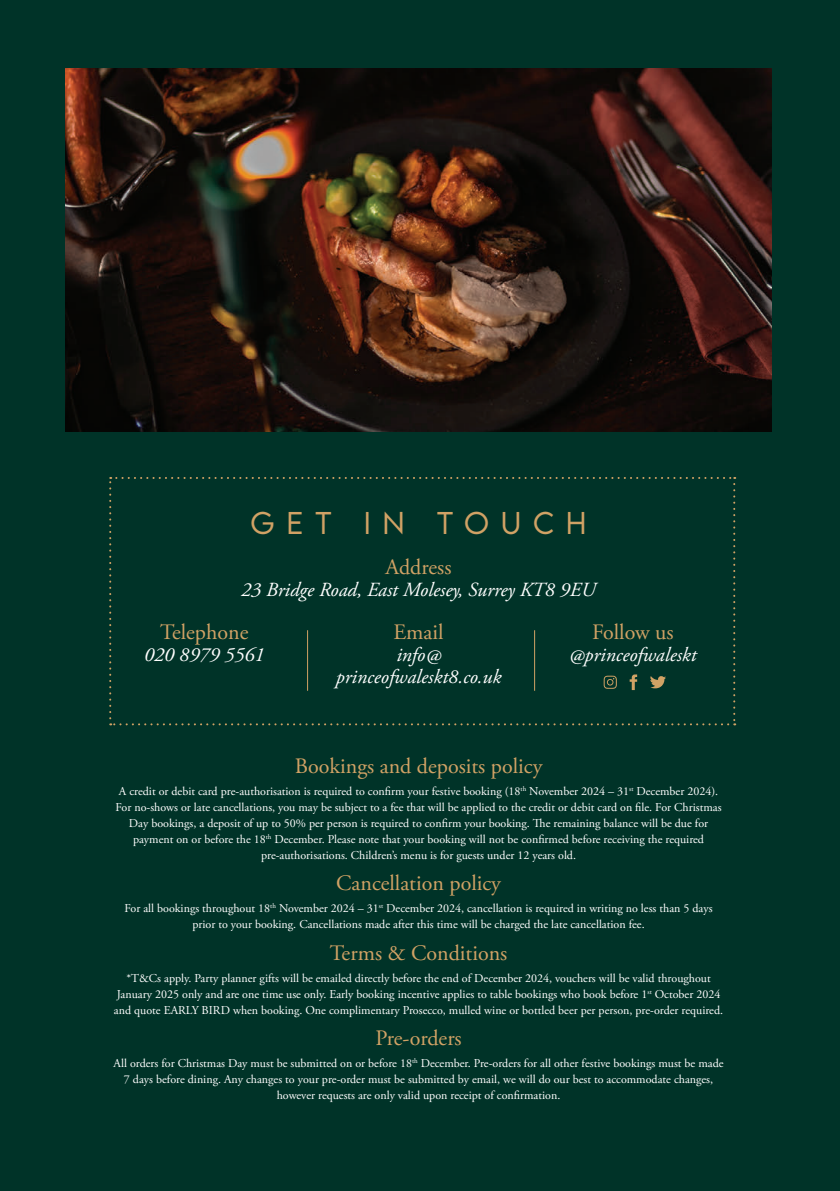
<style>
.page{position:relative;width:840px;height:1191px;background:#fff}
.page>*{position:absolute;margin:0;border:0;box-sizing:border-box;transform-origin:0 0}
.t1{font:300 28px "LEMONMILK";color:#d1a265}
.t2{font:22px "Adobe Garamond Pro";color:#d1a265}
.t3{font:italic 20px/22px "Adobe Garamond Pro";color:#fff;text-align:center}
.t4{font:12px/16px "Adobe Garamond Pro";color:#fff;text-align:center}
</style>
<div class="page">
<div style="left:0;top:0;width:839px;height:1191px;background:#003328"></div>
<img style="left:65px;top:68px;width:706px;height:363px">
<svg style="left:109px;top:477px;width:625px;height:248px"></svg>
<p class="t1" style="left:250px;top:504px;width:59px">G ET</p>
<p class="t1" style="left:363px;top:504px;width:38px">I N</p>
<p class="t1" style="left:436px;top:504px;width:27px">TO</p>
<p class="t1" style="left:500px;top:504px;width:87px">UCH</p>
<p class="t2" style="left:385px;top:554px;width:67px">Address</p>
<p class="t3" style="left:241px;top:579px;width:356px">23 Bridge Road, East Molesey, Surrey KT8 9EU</p>
<p class="t2" style="left:160px;top:619px;width:90px">Telephone</p>
<p class="t3" style="left:144px;top:644px;width:121px">020 8979 5561</p>
<p class="t2" style="left:393px;top:619px;width:52px">Email</p>
<p class="t3" style="left:335px;top:644px;width:167px">info@ princeofwaleskt8.co.uk</p>
<p class="t2" style="left:591px;top:619px;width:83px">Follow us</p>
<p class="t3" style="left:568px;top:644px;width:129px">@princeofwaleskt</p>
<p class="t2" style="left:294px;top:753px;width:249px">Bookings and deposits policy</p>
<p class="t4" style="left:115px;top:783px;width:607px">A credit or debit card pre-authorisation is required to confirm your festive booking (18<sup>th</sup> November 2024 – 31<sup>st</sup> December 2024).<br>For no-shows or late cancellations, you may be subject to a fee that will be applied to the credit or debit card on file. For Christmas Day bookings, a deposit of up to 50% per person is required to confirm your booking. The remaining balance will be due for payment on or before the 18<sup>th</sup> December. Please note that your booking will not be confirmed before receiving the required pre-authorisations. Children’s menu is for guests under 12 years old.</p>
<p class="t2" style="left:336px;top:870px;width:166px">Cancellation policy</p>
<p class="t4" style="left:124px;top:900px;width:589px">For all bookings throughout 18<sup>th</sup> November 2024 – 31<sup>st</sup> December 2024, cancellation is required in writing no less than 5 days prior to your booking. Cancellations made after this time will be charged the late cancellation fee.</p>
<p class="t2" style="left:329px;top:939px;width:179px">Terms &amp; Conditions</p>
<p class="t4" style="left:114px;top:970px;width:610px">*T&amp;Cs apply. Party planner gifts will be emailed directly before the end of December 2024, vouchers will be valid throughout<br>January 2025 only and are one time use only. Early booking incentive applies to table bookings who book before 1<sup>st</sup> October 2024 and quote EARLY BIRD when booking. One complimentary Prosecco, mulled wine or bottled beer per person, pre-order required.</p>
<p class="t2" style="left:375px;top:1025px;width:88px">Pre-orders</p>
<p class="t4" style="left:113px;top:1055px;width:611px">All orders for Christmas Day must be submitted on or before 18<sup>th</sup> December. Pre-orders for all other festive bookings must be made<br>7 days before dining. Any changes to your pre-order must be submitted by email, we will do our best to accommodate changes, however requests are only valid upon receipt of confirmation.</p>
</div>
